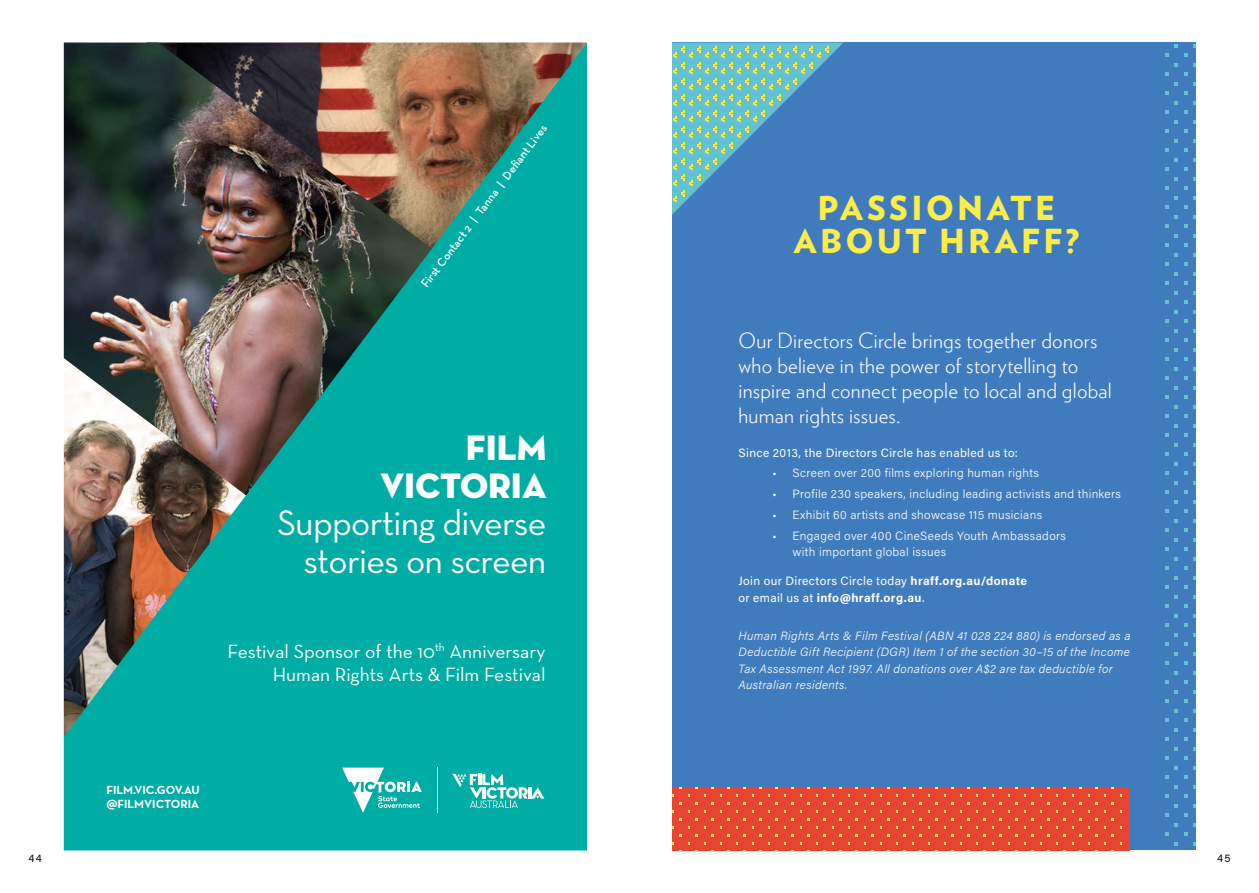
<style>
.page{position:relative;width:1259px;height:893px;background:#fff}
.page>*{position:absolute;margin:0;border:0;box-sizing:border-box;transform-origin:0 0}
.t1{font:36px/37.5px "Neutra Text";letter-spacing:-.02em;color:#fff;text-align:right}
.t2{font:36px/37.5px "Neutra Disp Titling";color:#fff;text-align:right}
.t3{font:900 33px/33px "Verlag";letter-spacing:.095em;color:#fcec48;text-align:center}
.t4{font:300 21px/25.2px "Verlag";letter-spacing:.01em;color:#fff}
.t5{font:19.5px/23.4px "Neutra Text";color:#fff;text-align:right}
.t6{font:300 12px/16.5px "Acumin Pro";letter-spacing:.03em;color:#fff}
.t7{font:italic 300 12px/16.5px "Acumin Pro";letter-spacing:.03em;color:#fff}
.t8{font:12px/16.5px "Acumin Pro";letter-spacing:.03em;color:#fff}
.t9{font:600 12px "Neutra Text";color:#fff}
.t10{font:700 12px/14.4px "Neutra Text";color:#fff}
.t11{font:10.5px "Acumin Pro";color:#000}
.s1{font-weight:700}
</style>
<div class="page">
<div style="left:672px;top:43px;width:523px;height:807px;background:#407bbe"></div>
<svg style="left:672px;top:43px;width:171px;height:172px"></svg>
<svg style="left:1165px;top:44px;width:30px;height:802px"></svg>
<div style="left:672px;top:788px;width:454px;height:62px;background:#e84434"></div>
<img style="left:64px;top:43px;width:523px;height:807px">
<svg style="left:342px;top:768px;width:80px;height:45px"></svg>
<svg style="left:452px;top:774px;width:92px;height:34px"></svg>
<hr style="left:436px;top:767px;width:1px;height:46px;background:#fff">
<p class="t9" style="left:418px;top:281px;width:202px;rotate:-53deg">First Contact 2 | Tanna | Defi ant Lives</p>
<h1 class="t2" style="left:380px;top:429px;width:168px">FILM<br>VICTORIA</h1>
<h1 class="t1" style="left:277px;top:504px;width:271px">Supporting diverse stories on screen</h1>
<h3 class="t5" style="left:228px;top:639px;width:319px">Festival Sponsor of the 10<sup>th</sup> Anniversary<br>Human Rights Arts &amp; Film Festival</h3>
<p class="t10" style="left:106px;top:782px;width:95px">FILM.VIC.GOV.AU @FILMVICTORIA</p>
<h2 class="t3" style="left:794px;top:190px;width:287px">PASSIONATE<br>ABOUT HRAFF?</h2>
<h3 class="t4" style="left:738px;top:326px;width:375px">Our Directors Circle brings together donors who believe in the power of storytelling to inspire and connect people to local and global human rights issues.</h3>
<p class="t8" style="left:738px;top:444px;width:281px">Since 2013, the Directors Circle has enabled us to:</p>
<p class="t6" style="left:772px;top:465px;width:268px">• Screen over 200 films exploring human rights</p>
<p class="t6" style="left:772px;top:485px;width:350px">• Profile 230 speakers, including leading activists and thinkers</p>
<p class="t6" style="left:772px;top:506px;width:271px">• Exhibit 60 artists and showcase 115 musicians</p>
<p class="t6" style="left:792px;top:527px;width:275px;text-indent:-20px">• Engaged over 400 CineSeeds Youth Ambassadors with important global issues</p>
<p class="t8" style="left:738px;top:572px;width:290px">Join our Directors Circle today <span class="s1">hraff.org.au/donate </span>or email us at <span class="s1">info@hraff.org.au</span>.</p>
<p class="t7" style="left:738px;top:627px;width:393px">Human Rights Arts &amp; Film Festival (ABN 41 028 224 880) is endorsed as a Deductible Gift Recipient (DGR) Item 1 of the section 30–15 of the Income Tax Assessment Act 1997. All donations over A$2 are tax deductible for Australian residents.</p>
<p class="t11" style="left:28px;top:851px;width:15px">44</p>
<p class="t11" style="left:1217px;top:851px;width:15px">45</p>
</div>
